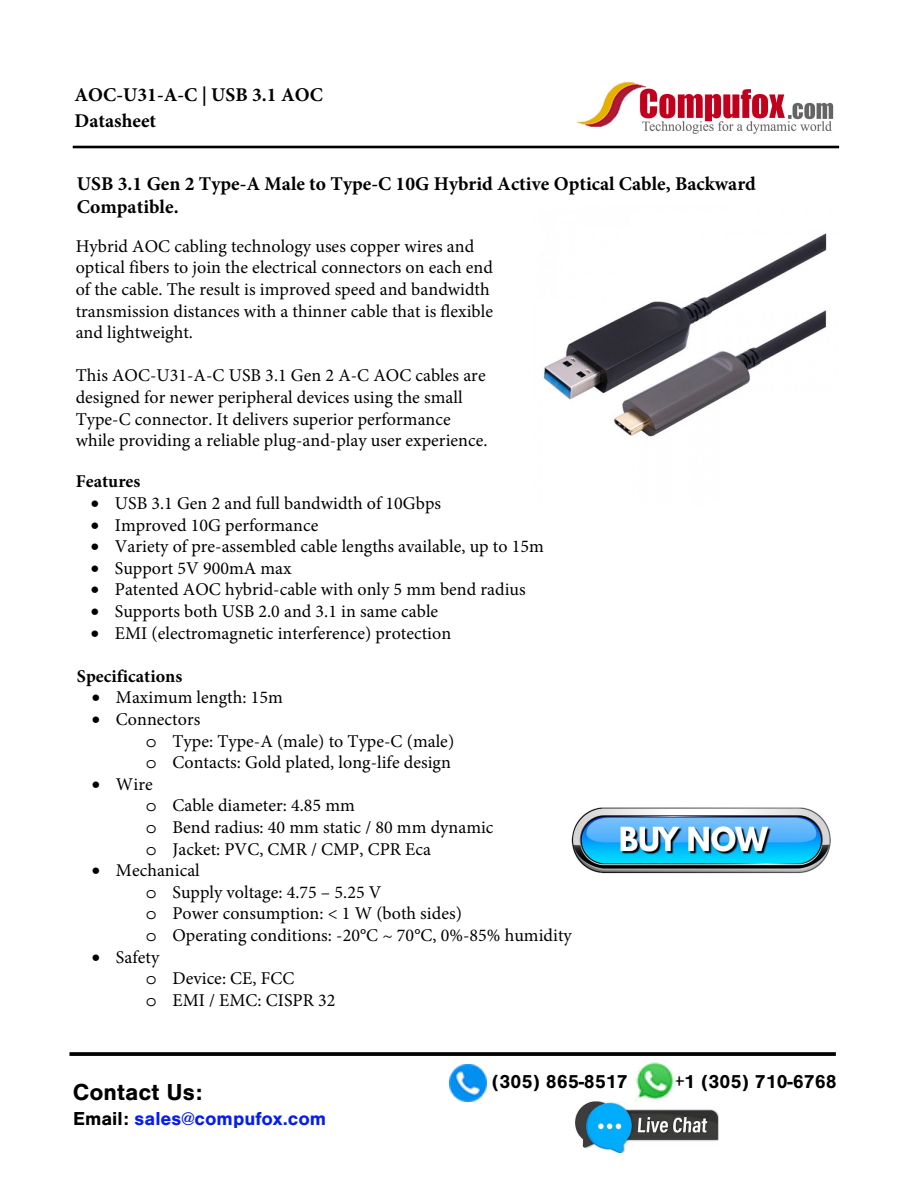
<style>
.page{position:relative;width:918px;height:1188px;background:#fff}
.page>*{position:absolute;margin:0;border:0;box-sizing:border-box;transform-origin:0 0}
.t1{font:700 24px "Nimbus San";color:#000}
.t2{font:700 19.5px/25.3px "Minion Pro";color:#000}
.t3{font:700 19.5px "Nimbus San";color:#000}
.t4{font:700 19.5px "Nimbus San";color:#051df0}
.t5{font:18px/21.6px "Minion Pro";color:#000}
.t6{font:700 18px "Minion Pro";color:#000}
.s1{font-family:"Courier Std"}
.s2{color:#000}
</style>
<div class="page">
<img style="left:571px;top:807px;width:260px;height:67px">
<img style="left:575px;top:1102px;width:144px;height:50px">
<hr style="left:73px;top:146px;width:766px;height:2px;background:#000">
<svg style="left:69px;top:1052px;width:767px;height:4px;background:#101010"></svg>
<img style="left:632px;top:1062px;width:45px;height:41px">
<img style="left:449px;top:1064px;width:38px;height:38px">
<img style="left:577px;top:81px;width:257px;height:53px">
<img style="left:543px;top:233px;width:284px;height:204px">
<p class="t2" style="left:74px;top:82px;width:250px">AOC-U31-A-C | USB 3.1 AOC<br>Datasheet</p>
<p class="t2" style="left:77px;top:171px;width:681px;line-height:23.7px">USB 3.1 Gen 2 Type-A Male to Type-C 10G Hybrid Active Optical Cable, Backward<br>Compatible.</p>
<p class="t5" style="left:76px;top:235px;width:419px">Hybrid AOC cabling technology uses copper wires and optical fibers to join the electrical connectors on each end of the cable. The result is improved speed and bandwidth transmission distances with a thinner cable that is flexible and lightweight.</p>
<p class="t5" style="left:76px;top:365px;width:413px">This AOC-U31-A-C USB 3.1 Gen 2 A-C AOC cables are designed for newer peripheral devices using the small Type-C connector. It delivers superior performance while providing a reliable plug-and-play user experience.</p>
<p class="t6" style="left:76px;top:469px;width:66px">Features</p>
<p class="t5" style="left:91px;top:492px;width:352px">• USB 3.1 Gen 2 and full bandwidth of 10Gbps</p>
<p class="t5" style="left:91px;top:514px;width:229px">• Improved 10G performance</p>
<p class="t5" style="left:91px;top:536px;width:455px">• Variety of pre-assembled cable lengths available, up to 15m</p>
<p class="t5" style="left:91px;top:557px;width:202px">• Support 5V 900mA max</p>
<p class="t5" style="left:91px;top:579px;width:436px">• Patented AOC hybrid-cable with only 5 mm bend radius</p>
<p class="t5" style="left:91px;top:600px;width:349px">• Supports both USB 2.0 and 3.1 in same cable</p>
<p class="t5" style="left:91px;top:622px;width:362px">• EMI (electromagnetic interference) protection</p>
<p class="t6" style="left:77px;top:663px;width:107px">Specifications</p>
<p class="t5" style="left:92px;top:687px;width:192px">• Maximum length: 15m</p>
<p class="t5" style="left:146px;top:709px;width:310px;text-indent:-54px">• Connectors<br><span class="s1">o</span> Type: Type-A (male) to Type-C (male) <span class="s1">o</span> Contacts: Gold plated, long-life design</p>
<p class="t5" style="left:146px;top:773px;width:349px;text-indent:-54px">• Wire<br><span class="s1">o</span> Cable diameter: 4.85 mm<br><span class="s1">o</span> Bend radius: 40 mm static / 80 mm dynamic <span class="s1">o</span> Jacket: PVC, CMR / CMP, CPR Eca</p>
<p class="t5" style="left:146px;top:860px;width:427px;text-indent:-54px">• Mechanical<br><span class="s1">o</span> Supply voltage: 4.75 – 5.25 V<br><span class="s1">o</span> Power consumption: &lt; 1 W (both sides)<br><span class="s1">o</span> Operating conditions: -20°C ~ 70°C, 0%-85% humidity</p>
<p class="t5" style="left:146px;top:946px;width:191px;text-indent:-54px">• Safety<br><span class="s1">o</span> Device: CE, FCC<br><span class="s1">o</span> EMI / EMC: CISPR 32</p>
<h1 class="t1" style="left:73px;top:1079px;width:131px">Contact Us:</h1>
<p class="t4" style="left:73px;top:1108px;width:255px"><span class="s2">Email:</span> sales@compufox.com</p>
<p class="t3" style="left:492px;top:1071px;width:137px">(305) 865-8517</p>
<p class="t3" style="left:675px;top:1071px;width:164px">+1 (305) 710-6768</p>
</div>
